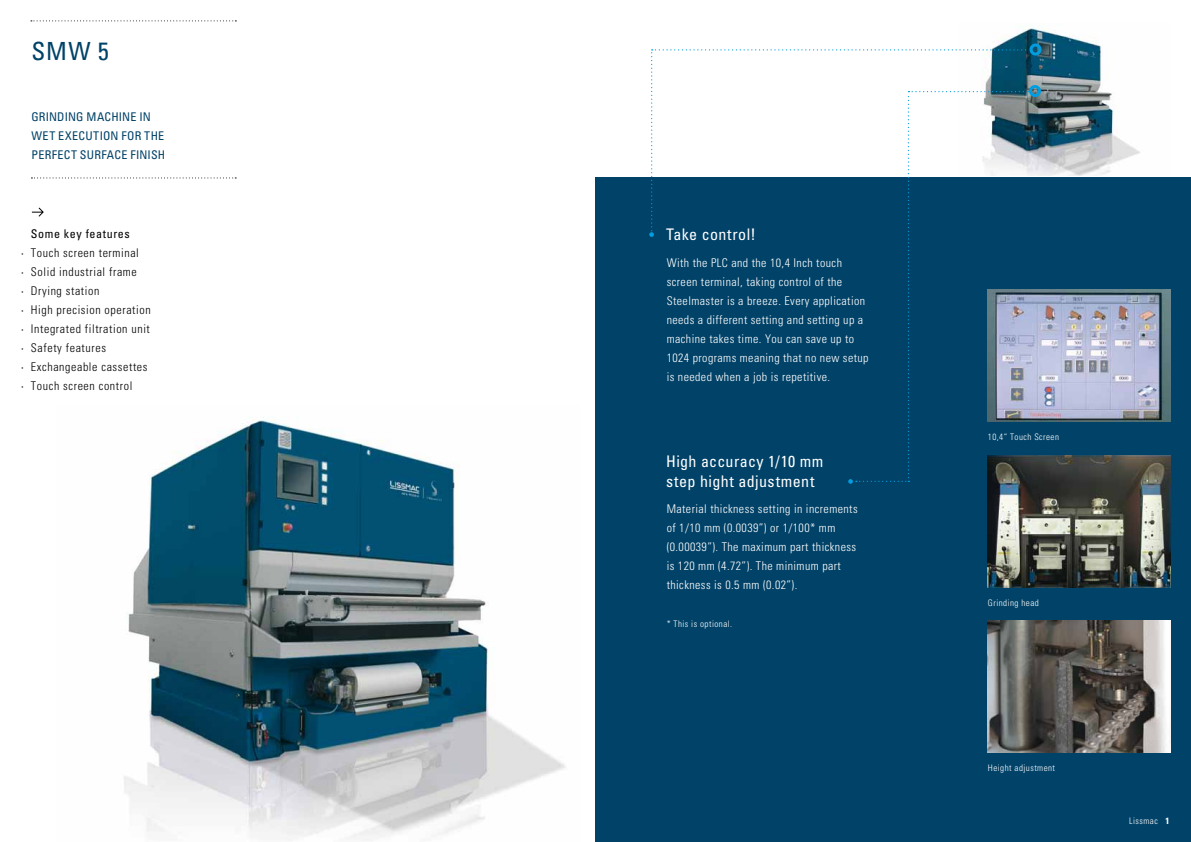
<style>
.page{position:relative;width:1191px;height:842px;background:#fff}
.page>*{position:absolute;margin:0;border:0;box-sizing:border-box;transform-origin:0 0}
.t1{font:condensed 25px "Univers";color:#004268}
.t2{font:condensed 16px/20px "Univers";letter-spacing:.025em;color:#fff}
.t3{font:300 condensed 12px/19px "Univers";letter-spacing:.035em;color:#fff}
.t4{font:300 condensed 12px/19px "Univers";letter-spacing:.05em;color:#000}
.t5{font:condensed 12px/19px "Univers";letter-spacing:.015em;color:#004268}
.t6{font:300 condensed 9px "Univers";letter-spacing:.05em;color:#fff}
.s1{font-weight:400}
.s2{font-weight:700}
</style>
<div class="page">
<div style="left:595px;top:177px;width:596px;height:665px;background:#004268"></div>
<img style="left:124px;top:417px;width:442px;height:423px">
<svg style="left:31px;top:207px;width:13px;height:10px"></svg>
<img style="left:992px;top:27px;width:148px;height:149px">
<div style="left:1029px;top:44px;width:12px;height:12px;border:3px solid #009ee0;border-radius:50%"></div>
<div style="left:1029px;top:85px;width:12px;height:12px;border:3px solid #009ee0;border-radius:50%"></div>
<img style="left:1032px;top:290px;width:138px;height:132px">
<img style="left:988px;top:455px;width:182px;height:132px">
<img style="left:988px;top:621px;width:182px;height:132px">
<svg style="left:31px;top:177px;width:205px;height:1px"></svg>
<svg style="left:31px;top:20px;width:205px;height:1px"></svg>
<svg style="left:649px;top:49px;width:383px;height:435px"></svg>
<h1 class="t1" style="left:31px;top:35px;width:79px">SMW 5</h1>
<p class="t5" style="left:31px;top:107px;width:135px">Grinding machine in wet execution for the perfect surface finish</p>
<p class="t4" style="left:21px;top:224px;width:131px;text-indent:10px"><span class="s1">Some key features<br>·</span> Touch screen terminal<br><span class="s1">·</span> Solid industrial frame<br><span class="s1">·</span> Drying station<br><span class="s1">·</span> High precision operation <span class="s1">·</span> Integrated filtration unit <span class="s1">·</span> Safety features<br><span class="s1">·</span> Exchangeable cassettes <span class="s1">·</span> Touch screen control</p>
<h2 class="t2" style="left:666px;top:225px;width:91px">Take control!</h2>
<p class="t3" style="left:666px;top:254px;width:203px">With the PLC and the 10,4 Inch touch screen terminal, taking control of the Steelmaster is a breeze. Every application needs a different setting and setting up a machine takes time. You can save up to 1024 programs meaning that no new setup is needed when a job is repetitive.</p>
<h2 class="t2" style="left:666px;top:451px;width:159px">High accuracy 1/10 mm step hight adjustment</h2>
<p class="t3" style="left:666px;top:499px;width:192px">Material thickness setting in increments of 1/10 mm (0.0039”) or 1/100* mm (0.00039”). The maximum part thickness is 120 mm (4.72”). The minimum part thickness is 0.5 mm (0.02”).</p>
<p class="t6" style="left:666px;top:619px;width:67px">* This is optional.</p>
<p class="t6" style="left:988px;top:432px;width:73px">10,4“ Touch Screen</p>
<p class="t6" style="left:988px;top:597px;width:52px">Grinding head</p>
<p class="t6" style="left:988px;top:763px;width:69px">Height adjustment</p>
<p class="t6" style="left:1129px;top:815px;width:42px">Lissmac <span class="s2">1</span></p>
</div>
